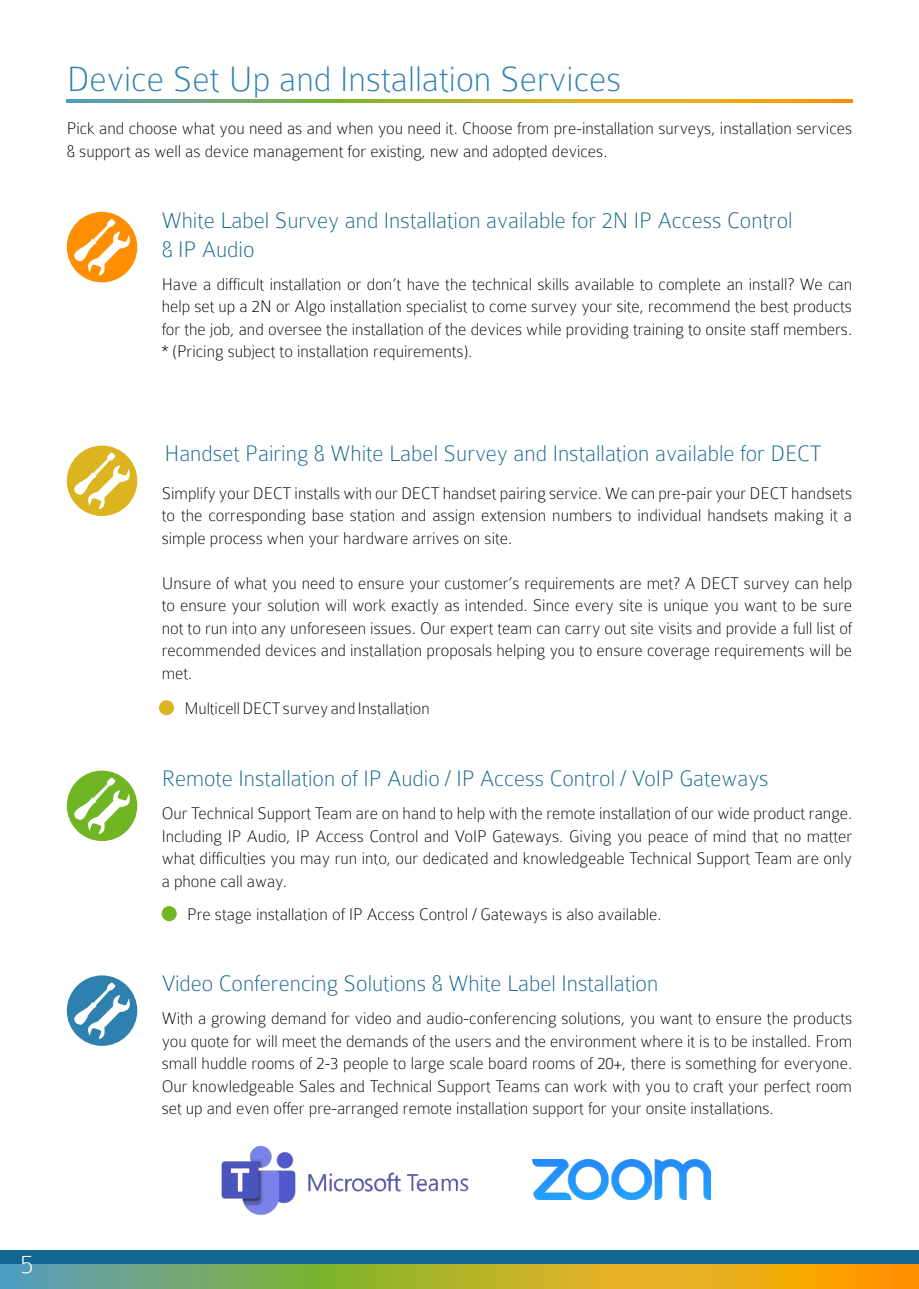
<style>
.page{position:relative;width:919px;height:1289px;background:#fff}
.page>*{position:absolute;margin:0;border:0;box-sizing:border-box;transform-origin:0 0}
.t1{font:100 37.5px "Colaborate";color:#2e80af}
.t2{font:100 28.2px "Colaborate";color:#fff}
.t3{font:100 24px/28.8px "Colaborate";color:#14658f}
.t4{font:100 18px/22.5px "Colaborate";color:#000;text-align:justify}
.t5{font:100 17.85px "Colaborate";color:#000}
</style>
<div class="page">
<div style="left:67px;top:445px;width:70px;height:71px;background:#dcb420;border-radius:50%"></div>
<svg style="left:74px;top:452px;width:58px;height:57px"></svg>
<div style="left:159px;top:700px;width:15px;height:15px;background:#dcb420;border-radius:50%"></div>
<div style="left:0;top:1250px;width:918px;height:26px;background:#14658f"></div>
<svg style="left:0;top:1264px;width:918px;height:24px;background:#afab3d"></svg>
<div style="left:67px;top:975px;width:70px;height:70px;background:#2e80af;border-radius:50%"></div>
<svg style="left:74px;top:982px;width:58px;height:57px"></svg>
<img style="left:532px;top:1159px;width:178px;height:40px">
<img style="left:221px;top:1145px;width:248px;height:70px">
<svg style="left:67px;top:100px;width:785px;height:2px;background:#afab3d"></svg>
<div style="left:67px;top:212px;width:70px;height:70px;background:#ff8f00;border-radius:50%"></div>
<svg style="left:74px;top:219px;width:58px;height:57px"></svg>
<div style="left:67px;top:770px;width:70px;height:71px;background:#70b523;border-radius:50%"></div>
<svg style="left:74px;top:777px;width:58px;height:57px"></svg>
<div style="left:162px;top:906px;width:15px;height:15px;background:#70b523;border-radius:50%"></div>
<p class="t1" style="left:67px;top:59px;width:556px">Device Set Up and Installation Services</p>
<p class="t4" style="left:67px;top:117px;width:786px">Pick and choose what you need as and when you need it. Choose from pre-installation surveys, installation services &amp; support as well as device management for existing, new and adopted devices.</p>
<p class="t3" style="left:162px;top:206px;width:632px">White Label Survey and Installation available for 2N IP Access Control &amp; IP Audio</p>
<p class="t4" style="left:162px;top:272px;width:692px">Have a difficult installation or don’t have the technical skills available to complete an install? We can help set up a 2N or Algo installation specialist to come survey your site, recommend the best products for the job, and oversee the installation of the devices while providing training to onsite staff members. * (Pricing subject to installation requirements).</p>
<p class="t3" style="left:164px;top:439px;width:659px">Handset Pairing &amp; White Label Survey and Installation available for DECT</p>
<p class="t4" style="left:162px;top:482px;width:692px">Simplify your DECT installs with our DECT handset pairing service. We can pre-pair your DECT handsets to the corresponding base station and assign extension numbers to individual handsets making it a simple process when your hardware arrives on site.</p>
<p class="t4" style="left:162px;top:572px;width:692px">Unsure of what you need to ensure your customer’s requirements are met? A DECT survey can help to ensure your solution will work exactly as intended. Since every site is unique you want to be sure not to run into any unforeseen issues. Our expert team can carry out site visits and provide a full list of recommended devices and installation proposals helping you to ensure coverage requirements will be met.</p>
<p class="t5" style="left:184px;top:698px;width:247px">Multicell DECT survey and Installation</p>
<p class="t3" style="left:162px;top:764px;width:608px">Remote Installation of IP Audio / IP Access Control / VoIP Gateways</p>
<p class="t4" style="left:162px;top:802px;width:692px">Our Technical Support Team are on hand to help with the remote installation of our wide product range.<br>Including IP Audio, IP Access Control and VoIP Gateways. Giving you peace of mind that no matter what difficulties you may run into, our dedicated and knowledgeable Technical Support Team are only a phone call away.</p>
<p class="t4" style="left:187px;top:902px;width:476px">Pre stage installation of IP Access Control / Gateways is also available.</p>
<p class="t3" style="left:162px;top:969px;width:498px">Video Conferencing Solutions &amp; White Label Installation</p>
<p class="t4" style="left:162px;top:1007px;width:692px">With a growing demand for video and audio-conferencing solutions, you want to ensure the products you quote for will meet the demands of the users and the environment where it is to be installed. From small huddle rooms of 2-3 people to large scale board rooms of 20+, there is something for everyone.<br>Our knowledgeable Sales and Technical Support Teams can work with you to craft your perfect room set up and even offer pre-arranged remote installation support for your onsite installations.</p>
<p class="t2" style="left:20px;top:1249px;width:14px">5</p>
</div>
